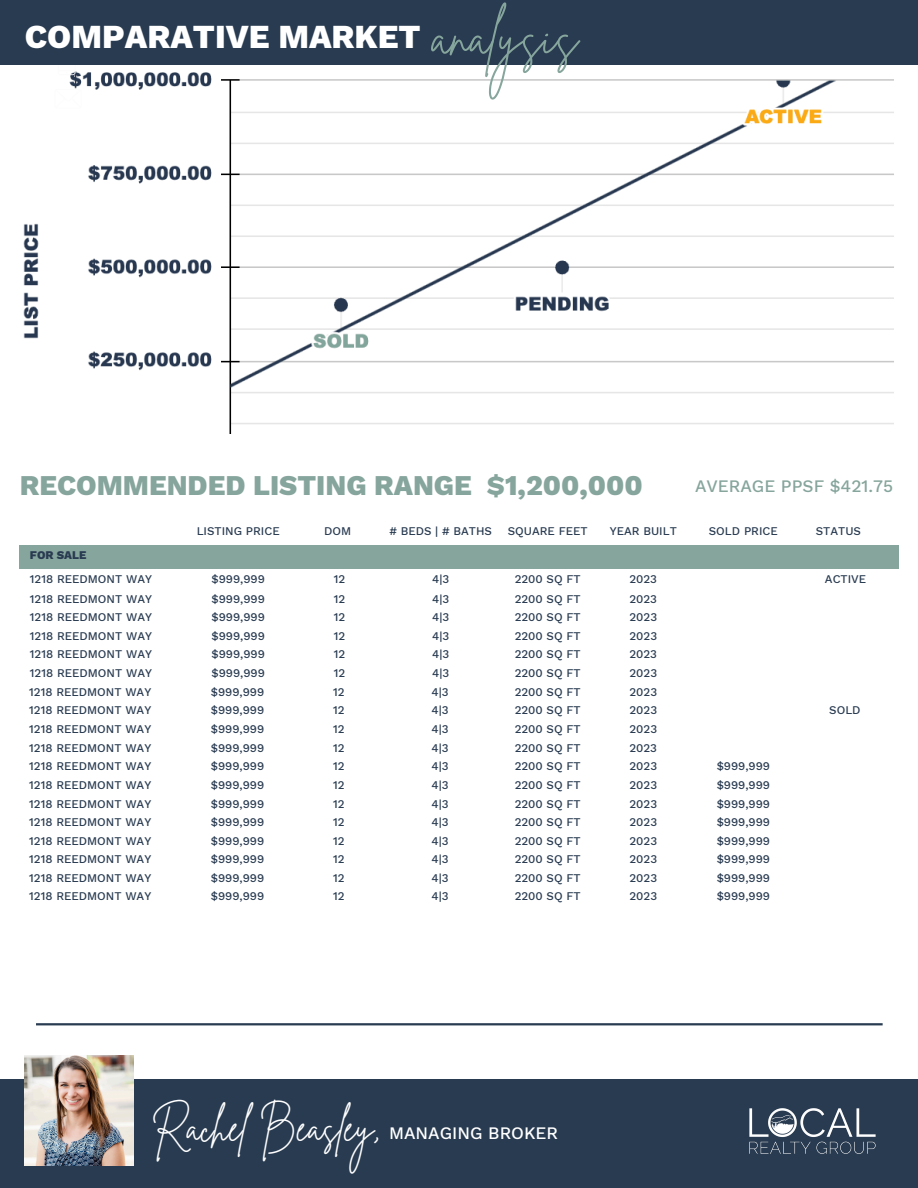
<style>
.page{position:relative;width:918px;height:1188px;background:#fff}
.page>*{position:absolute;margin:0;border:0;box-sizing:border-box;transform-origin:0 0}
.t1{font:52.8px "Brittany Signature";color:#86a59c}
.t2{font:39px "Brittany Signature";color:#fff}
.t3{font:800 33px "Work Sans";color:#fff}
.t4{font:800 28.05px "Work Sans";color:#86a59c}
.t5{font:500 17.25px "Work Sans";color:#86a59c}
.t6{font:500 17.25px "Work Sans";color:#fff}
.t7{font:500 11.55px "Work Sans";color:#293b51}
.t8{font:800 11.55px "Work Sans";color:#293b51}
</style>
<div class="page">
<div style="left:0;top:1080px;width:918px;height:108px;background:#293b51"></div>
<img style="left:749px;top:1108px;width:127px;height:46px">
<img style="left:25px;top:1055px;width:108px;height:111px">
<img style="left:0;top:64px;width:918px;height:370px">
<svg style="left:55px;top:89px;width:27px;height:20px"></svg>
<svg style="left:58px;top:64px;width:18px;height:11px"></svg>
<svg style="left:55px;top:125px;width:28px;height:24px"></svg>
<hr style="left:36px;top:1023px;width:847px;height:2px;background:#293b51">
<div style="left:0;top:0;width:918px;height:64px;background:#293b51"></div>
<div style="left:20px;top:545px;width:879px;height:24px;background:#86a59c"></div>
<p class="t3" style="left:25px;top:17px;width:397px">COMPARATIVE MARKET</p>
<p class="t1" style="left:432px;top:2px;width:147px">analysis</p>
<p class="t4" style="left:20px;top:469px;width:624px">RECOMMENDED LISTING RANGE $1,200,000</p>
<p class="t5" style="left:695px;top:476px;width:200px">AVERAGE PPSF $421.75</p>
<p class="t7" style="left:816px;top:525px;width:47px">STATUS</p>
<h4 class="t7" style="left:197px;top:525px;width:85px">LISTING PRICE</h4>
<h5 class="t7" style="left:324px;top:525px;width:29px">DOM</h5>
<p class="t7" style="left:389px;top:525px;width:104px"># BEDS | # BATHS</p>
<p class="t7" style="left:508px;top:525px;width:81px">SQUARE FEET</p>
<p class="t7" style="left:610px;top:525px;width:69px">YEAR BUILT</p>
<p class="t7" style="left:709px;top:525px;width:70px">SOLD PRICE</p>
<p class="t8" style="left:30px;top:549px;width:58px">FOR SALE</p>
<p class="t7" style="left:30px;top:573px;width:123px">1218 REEDMONT WAY</p>
<p class="t7" style="left:212px;top:573px;width:55px">$999,999</p>
<p class="t7" style="left:334px;top:573px;width:13px">12</p>
<p class="t7" style="left:432px;top:573px;width:19px">4|3</p>
<p class="t7" style="left:515px;top:573px;width:68px">2200 SQ FT</p>
<p class="t7" style="left:629px;top:573px;width:29px">2023</p>
<p class="t7" style="left:825px;top:573px;width:43px">ACTIVE</p>
<p class="t7" style="left:30px;top:592px;width:123px">1218 REEDMONT WAY</p>
<p class="t7" style="left:212px;top:592px;width:55px">$999,999</p>
<p class="t7" style="left:334px;top:592px;width:13px">12</p>
<p class="t7" style="left:432px;top:592px;width:19px">4|3</p>
<p class="t7" style="left:515px;top:592px;width:68px">2200 SQ FT</p>
<p class="t7" style="left:629px;top:592px;width:29px">2023</p>
<p class="t7" style="left:30px;top:611px;width:123px">1218 REEDMONT WAY</p>
<p class="t7" style="left:212px;top:611px;width:55px">$999,999</p>
<p class="t7" style="left:334px;top:611px;width:13px">12</p>
<p class="t7" style="left:432px;top:611px;width:19px">4|3</p>
<p class="t7" style="left:515px;top:611px;width:68px">2200 SQ FT</p>
<p class="t7" style="left:630px;top:611px;width:29px">2023</p>
<p class="t7" style="left:30px;top:629px;width:123px">1218 REEDMONT WAY</p>
<p class="t7" style="left:212px;top:629px;width:55px">$999,999</p>
<p class="t7" style="left:334px;top:629px;width:13px">12</p>
<p class="t7" style="left:432px;top:629px;width:19px">4|3</p>
<p class="t7" style="left:515px;top:629px;width:68px">2200 SQ FT</p>
<p class="t7" style="left:630px;top:629px;width:29px">2023</p>
<p class="t7" style="left:30px;top:648px;width:123px">1218 REEDMONT WAY</p>
<p class="t7" style="left:212px;top:648px;width:55px">$999,999</p>
<p class="t7" style="left:334px;top:648px;width:13px">12</p>
<p class="t7" style="left:432px;top:648px;width:19px">4|3</p>
<p class="t7" style="left:515px;top:648px;width:68px">2200 SQ FT</p>
<p class="t7" style="left:629px;top:648px;width:29px">2023</p>
<p class="t7" style="left:30px;top:666px;width:123px">1218 REEDMONT WAY</p>
<p class="t7" style="left:212px;top:666px;width:55px">$999,999</p>
<p class="t7" style="left:334px;top:666px;width:13px">12</p>
<p class="t7" style="left:432px;top:666px;width:19px">4|3</p>
<p class="t7" style="left:515px;top:666px;width:68px">2200 SQ FT</p>
<p class="t7" style="left:630px;top:666px;width:29px">2023</p>
<p class="t7" style="left:29px;top:685px;width:123px">1218 REEDMONT WAY</p>
<p class="t7" style="left:211px;top:685px;width:55px">$999,999</p>
<p class="t7" style="left:333px;top:685px;width:13px">12</p>
<p class="t7" style="left:431px;top:685px;width:19px">4|3</p>
<p class="t7" style="left:515px;top:685px;width:68px">2200 SQ FT</p>
<p class="t7" style="left:630px;top:685px;width:29px">2023</p>
<p class="t7" style="left:29px;top:704px;width:123px">1218 REEDMONT WAY</p>
<p class="t7" style="left:211px;top:704px;width:55px">$999,999</p>
<p class="t7" style="left:333px;top:704px;width:13px">12</p>
<p class="t7" style="left:431px;top:704px;width:19px">4|3</p>
<p class="t7" style="left:515px;top:704px;width:68px">2200 SQ FT</p>
<p class="t7" style="left:630px;top:704px;width:29px">2023</p>
<p class="t7" style="left:829px;top:704px;width:33px">SOLD</p>
<p class="t7" style="left:29px;top:722px;width:123px">1218 REEDMONT WAY</p>
<p class="t7" style="left:211px;top:722px;width:55px">$999,999</p>
<p class="t7" style="left:333px;top:722px;width:13px">12</p>
<p class="t7" style="left:431px;top:722px;width:19px">4|3</p>
<p class="t7" style="left:515px;top:722px;width:68px">2200 SQ FT</p>
<p class="t7" style="left:630px;top:722px;width:29px">2023</p>
<p class="t7" style="left:29px;top:741px;width:123px">1218 REEDMONT WAY</p>
<p class="t7" style="left:211px;top:741px;width:55px">$999,999</p>
<p class="t7" style="left:333px;top:741px;width:13px">12</p>
<p class="t7" style="left:431px;top:741px;width:19px">4|3</p>
<p class="t7" style="left:515px;top:741px;width:68px">2200 SQ FT</p>
<p class="t7" style="left:629px;top:741px;width:29px">2023</p>
<p class="t7" style="left:29px;top:760px;width:123px">1218 REEDMONT WAY</p>
<p class="t7" style="left:211px;top:760px;width:55px">$999,999</p>
<p class="t7" style="left:333px;top:760px;width:13px">12</p>
<p class="t7" style="left:431px;top:760px;width:19px">4|3</p>
<p class="t7" style="left:515px;top:760px;width:68px">2200 SQ FT</p>
<p class="t7" style="left:630px;top:760px;width:29px">2023</p>
<p class="t7" style="left:717px;top:760px;width:55px">$999,999</p>
<p class="t7" style="left:29px;top:778px;width:123px">1218 REEDMONT WAY</p>
<p class="t7" style="left:211px;top:778px;width:55px">$999,999</p>
<p class="t7" style="left:333px;top:778px;width:13px">12</p>
<p class="t7" style="left:431px;top:778px;width:19px">4|3</p>
<p class="t7" style="left:515px;top:778px;width:68px">2200 SQ FT</p>
<p class="t7" style="left:630px;top:778px;width:29px">2023</p>
<p class="t7" style="left:717px;top:778px;width:55px">$999,999</p>
<p class="t7" style="left:29px;top:797px;width:123px">1218 REEDMONT WAY</p>
<p class="t7" style="left:211px;top:797px;width:55px">$999,999</p>
<p class="t7" style="left:333px;top:797px;width:13px">12</p>
<p class="t7" style="left:431px;top:797px;width:19px">4|3</p>
<p class="t7" style="left:515px;top:797px;width:68px">2200 SQ FT</p>
<p class="t7" style="left:630px;top:797px;width:29px">2023</p>
<p class="t7" style="left:717px;top:797px;width:55px">$999,999</p>
<p class="t7" style="left:29px;top:815px;width:123px">1218 REEDMONT WAY</p>
<p class="t7" style="left:211px;top:815px;width:55px">$999,999</p>
<p class="t7" style="left:333px;top:815px;width:13px">12</p>
<p class="t7" style="left:431px;top:815px;width:19px">4|3</p>
<p class="t7" style="left:515px;top:815px;width:68px">2200 SQ FT</p>
<p class="t7" style="left:630px;top:815px;width:29px">2023</p>
<p class="t7" style="left:717px;top:815px;width:55px">$999,999</p>
<p class="t7" style="left:29px;top:834px;width:123px">1218 REEDMONT WAY</p>
<p class="t7" style="left:211px;top:834px;width:55px">$999,999</p>
<p class="t7" style="left:333px;top:834px;width:13px">12</p>
<p class="t7" style="left:431px;top:834px;width:19px">4|3</p>
<p class="t7" style="left:515px;top:834px;width:68px">2200 SQ FT</p>
<p class="t7" style="left:630px;top:834px;width:29px">2023</p>
<p class="t7" style="left:717px;top:834px;width:55px">$999,999</p>
<p class="t7" style="left:29px;top:852px;width:123px">1218 REEDMONT WAY</p>
<p class="t7" style="left:211px;top:852px;width:55px">$999,999</p>
<p class="t7" style="left:333px;top:852px;width:13px">12</p>
<p class="t7" style="left:431px;top:852px;width:19px">4|3</p>
<p class="t7" style="left:515px;top:852px;width:68px">2200 SQ FT</p>
<p class="t7" style="left:630px;top:852px;width:29px">2023</p>
<p class="t7" style="left:717px;top:852px;width:55px">$999,999</p>
<p class="t7" style="left:29px;top:871px;width:123px">1218 REEDMONT WAY</p>
<p class="t7" style="left:211px;top:871px;width:55px">$999,999</p>
<p class="t7" style="left:333px;top:871px;width:13px">12</p>
<p class="t7" style="left:431px;top:871px;width:19px">4|3</p>
<p class="t7" style="left:515px;top:871px;width:68px">2200 SQ FT</p>
<p class="t7" style="left:630px;top:871px;width:29px">2023</p>
<p class="t7" style="left:717px;top:871px;width:55px">$999,999</p>
<p class="t7" style="left:29px;top:890px;width:123px">1218 REEDMONT WAY</p>
<p class="t7" style="left:211px;top:890px;width:55px">$999,999</p>
<p class="t7" style="left:333px;top:890px;width:13px">12</p>
<p class="t7" style="left:431px;top:890px;width:19px">4|3</p>
<p class="t7" style="left:515px;top:890px;width:68px">2200 SQ FT</p>
<p class="t7" style="left:630px;top:890px;width:29px">2023</p>
<p class="t7" style="left:717px;top:890px;width:55px">$999,999</p>
<h3 class="t2" style="left:152px;top:1102px;width:230px">Rachel Beasley,</h3>
<h1 class="t6" style="left:389px;top:1122px;width:171px">MANAGING BROKER</h1>
</div>
